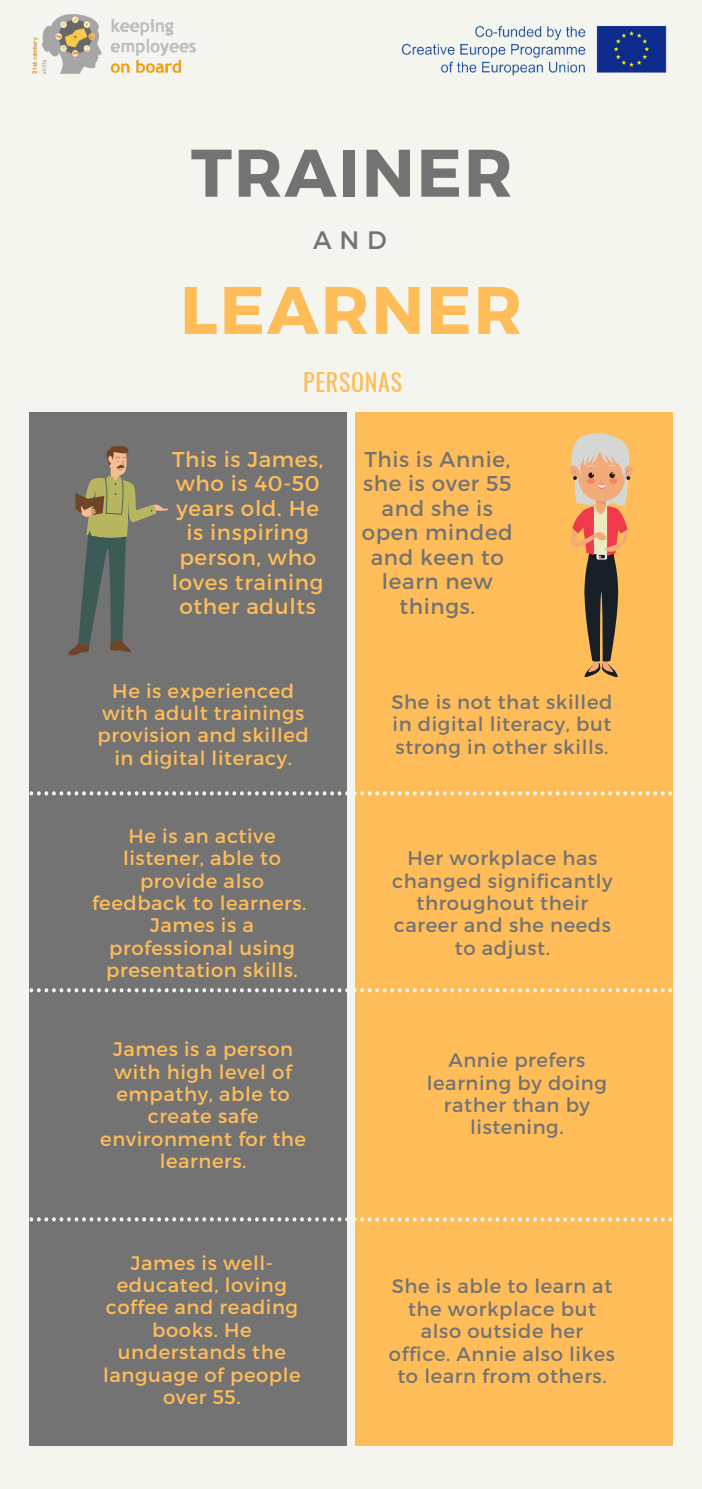
<style>
.page{position:relative;width:702px;height:1489px;background:#fff}
.page>*{position:absolute;margin:0;border:0;box-sizing:border-box;transform-origin:0 0}
.t1{font:700 67.25px "Montserrat";letter-spacing:.03em;color:#737373}
.t2{font:700 67.25px "Montserrat";letter-spacing:.03em;color:#ffbd59}
.t3{font:25.25px "Montserrat";color:#737373}
.t4{font:24px "Oswald";letter-spacing:.03em;color:#ffbd59}
.t5{font:21.5px/24.5px "Montserrat";letter-spacing:.03em;color:#ffbd59;text-align:center}
.t6{font:21.5px/24.5px "Montserrat";letter-spacing:.03em;color:#737373;text-align:center}
.t7{font:19.5px/22.2px "Montserrat";letter-spacing:.03em;color:#ffbd59;text-align:center}
.t8{font:19.5px/22.2px "Montserrat";letter-spacing:.03em;color:#737373;text-align:center}
</style>
<div class="page">
<div style="left:0;top:0;width:701px;height:1489px;background:#f5f5ef"></div>
<div style="left:354px;top:413px;width:318px;height:1033px;background:#ffbd59"></div>
<div style="left:29px;top:413px;width:318px;height:1033px;background:#737373"></div>
<svg style="left:29px;top:791px;width:644px;height:4px"></svg>
<svg style="left:29px;top:988px;width:644px;height:4px"></svg>
<svg style="left:29px;top:1217px;width:644px;height:4px"></svg>
<svg style="left:68px;top:446px;width:100px;height:210px"></svg>
<svg style="left:570px;top:433px;width:63px;height:244px"></svg>
<img style="left:32px;top:14px;width:164px;height:60px">
<img style="left:401px;top:25px;width:266px;height:51px">
<p class="t1" style="left:191px;top:129px;width:323px">TRAINER</p>
<p class="t3" style="left:313px;top:223px;width:75px">AND</p>
<p class="t2" style="left:180px;top:266px;width:343px">LEARNER</p>
<p class="t4" style="left:303px;top:363px;width:100px">PERSONAS</p>
<p class="t5" style="left:172px;top:446px;width:153px">This is James, who is 40-50 years old. He is inspiring person, who loves training other adults</p>
<p class="t6" style="left:361px;top:446px;width:152px">This is Annie, she is over 55 and she is open minded and keen to learn new things.</p>
<p class="t7" style="left:98px;top:679px;width:212px">He is experienced with adult trainings provision and skilled in digital literacy.</p>
<p class="t7" style="left:92px;top:824px;width:216px">He is an active listener, able to provide also feedback to learners.</p>
<p class="t7" style="left:106px;top:913px;width:193px">James is a professional using presentation skills.</p>
<p class="t8" style="left:391px;top:690px;width:222px;text-align:justify">She is not that skilled in digital literacy, but strong in other skills.</p>
<p class="t8" style="left:392px;top:846px;width:221px">Her workplace has changed significantly throughout their career and she needs to adjust.</p>
<p class="t7" style="left:100px;top:1037px;width:207px">James is a person with high level of empathy, able to create safe environment for the learners.</p>
<p class="t8" style="left:426px;top:1048px;width:181px">Annie prefers learning by doing rather than by listening.</p>
<p class="t7" style="left:103px;top:1250px;width:199px">James is well&shy;educated, loving coffee and reading books. He understands the language of people over 55.</p>
<p class="t8" style="left:389px;top:1274px;width:227px">She is able to learn at the workplace but also outside her office. Annie also likes to learn from others.</p>
</div>
